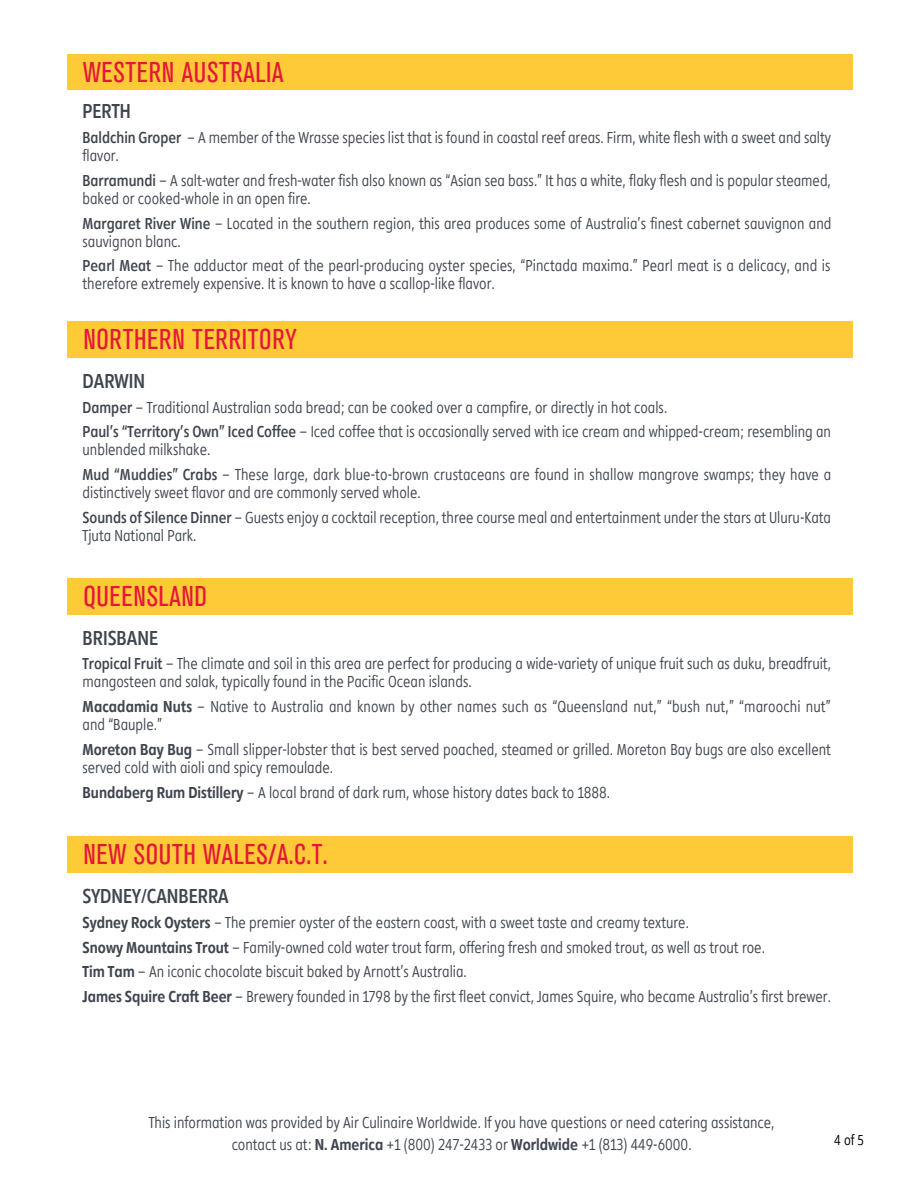
<style>
.page{position:relative;width:918px;height:1188px;background:#fff}
.page>*{position:absolute;margin:0;border:0;box-sizing:border-box;transform-origin:0 0}
.t1{font:condensed 28.5px "Akzidenz Grotesk BE";letter-spacing:.025em;color:#e31837}
.t2{font:21px "Diamanti Condensed EF";color:#3f454f}
.t3{font:100 16.5px/18px "Diamanti Condensed EF";color:#3f454f}
.t4{font:100 15px "Diamanti Condensed EF";color:#000}
.s1{font-weight:400}
</style>
<div class="page">
<div style="left:68px;top:54px;width:785px;height:36px;background:#ffca38"></div>
<div style="left:68px;top:321px;width:785px;height:37px;background:#ffca38"></div>
<div style="left:68px;top:578px;width:785px;height:36px;background:#ffca38"></div>
<div style="left:68px;top:836px;width:785px;height:37px;background:#ffca38"></div>
<h1 class="t1" style="left:83px;top:56px;width:202px">WESTERN AUSTRALIA</h1>
<p class="t2" style="left:83px;top:100px;width:50px">PERTH</p>
<p class="t3" style="left:83px;top:129px;width:750px"><span class="s1">Baldchin Groper</span> – A member of the Wrasse species list that is found in coastal reef areas. Firm, white flesh with a sweet and salty flavor.</p>
<p class="t3" style="left:83px;top:172px;width:750px"><span class="s1">Barramundi</span> – A salt-water and fresh-water fish also known as “Asian sea bass.” It has a white, flaky flesh and is popular steamed, baked or cooked-whole in an open fire.</p>
<p class="t3" style="left:83px;top:215px;width:750px"><span class="s1">Margaret River Wine</span> – Located in the southern region, this area produces some of Australia’s finest cabernet sauvignon and sauvignon blanc.</p>
<p class="t3" style="left:83px;top:257px;width:749px"><span class="s1">Pearl Meat</span> – The adductor meat of the pearl-producing oyster species, “Pinctada maxima.” Pearl meat is a delicacy, and is therefore extremely expensive. It is known to have a scallop-like flavor.</p>
<h1 class="t1" style="left:83px;top:323px;width:215px">NORTHERN TERRITORY</h1>
<p class="t2" style="left:83px;top:369px;width:64px">DARWIN</p>
<p class="t3" style="left:83px;top:395px;width:750px;line-height:24.8px"><span class="s1">Damper</span> – Traditional Australian soda bread; can be cooked over a campfire, or directly in hot coals.<br><span class="s1">Paul’s “Territory’s Own” Iced Coffee</span> – Iced coffee that is occasionally served with ice cream and whipped-cream; resembling an</p>
<p class="t3" style="left:83px;top:438px;width:750px;line-height:24.8px">unblended milkshake.<br><span class="s1">Mud “Muddies” Crabs</span> – These large, dark blue-to-brown crustaceans are found in shallow mangrove swamps; they have a</p>
<p class="t3" style="left:83px;top:480px;width:750px;line-height:24.8px">distinctively sweet flavor and are commonly served whole.<br><span class="s1">Sounds of Silence Dinner</span> – Guests enjoy a cocktail reception, three course meal and entertainment under the stars at Uluru-Kata</p>
<p class="t3" style="left:83px;top:527px;width:116px">Tjuta National Park.</p>
<h1 class="t1" style="left:83px;top:580px;width:125px">QUEENSLAND</h1>
<p class="t2" style="left:83px;top:626px;width:77px">BRISBANE</p>
<p class="t3" style="left:83px;top:655px;width:750px"><span class="s1">Tropical Fruit</span> – The climate and soil in this area are perfect for producing a wide-variety of unique fruit such as duku, breadfruit, mangosteen and salak, typically found in the Pacific Ocean islands.</p>
<p class="t3" style="left:83px;top:698px;width:750px"><span class="s1">Macadamia Nuts</span> – Native to Australia and known by other names such as “Queensland nut,” “bush nut,” “maroochi nut” and “Bauple.”</p>
<p class="t3" style="left:83px;top:741px;width:750px"><span class="s1">Moreton Bay Bug</span> – Small slipper-lobster that is best served poached, steamed or grilled. Moreton Bay bugs are also excellent served cold with aioli and spicy remoulade.</p>
<p class="t3" style="left:83px;top:783px;width:529px"><span class="s1">Bundaberg Rum Distillery</span> – A local brand of dark rum, whose history dates back to 1888.</p>
<h1 class="t1" style="left:83px;top:839px;width:246px">NEW SOUTH WALES/A.C.T.</h1>
<p class="t2" style="left:83px;top:884px;width:148px">SYDNEY/CANBERRA</p>
<p class="t3" style="left:83px;top:910px;width:750px;line-height:24.8px"><span class="s1">Sydney Rock Oysters</span> – The premier oyster of the eastern coast, with a sweet taste and creamy texture.<br><span class="s1">Snowy Mountains Trout</span> – Family-owned cold water trout farm, offering fresh and smoked trout, as well as trout roe.<br><span class="s1">Tim Tam</span> – An iconic chocolate biscuit baked by Arnott’s Australia.<br><span class="s1">James Squire Craft Beer</span> – Brewery founded in 1798 by the first fleet convict, James Squire, who became Australia’s first brewer.</p>
<p class="t3" style="left:149px;top:1111px;width:627px;line-height:22.5px;text-align:center">This information was provided by Air Culinaire Worldwide. If you have questions or need catering assistance, contact us at: <span class="s1">N. America</span> +1 (800) 247-2433 or <span class="s1">Worldwide</span> +1 (813) 449-6000.</p>
<p class="t4" style="left:834px;top:1132px;width:31px">4 of 5</p>
</div>
